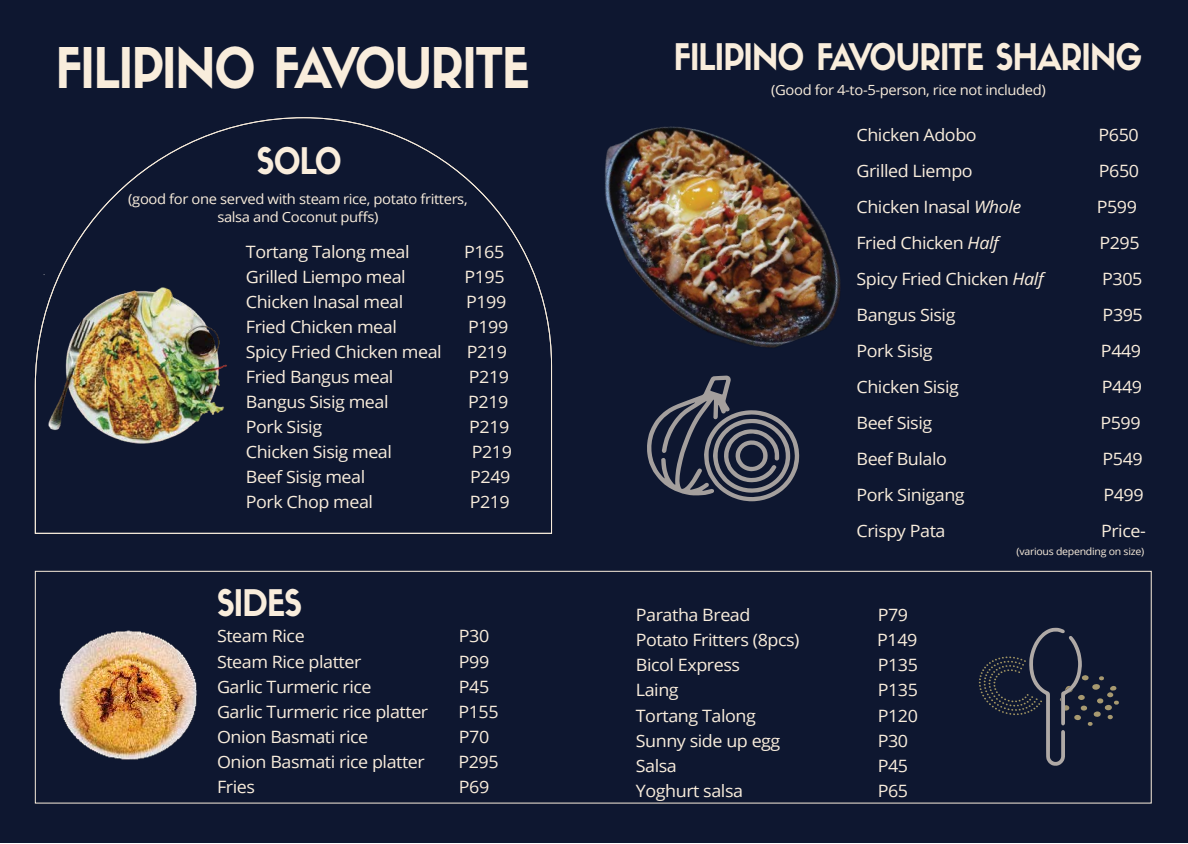
<style>
.page{position:relative;width:1188px;height:844px;background:#fff}
.page>*{position:absolute;margin:0;border:0;box-sizing:border-box;transform-origin:0 0}
.t1{font:55px "Sifonn Basic";letter-spacing:-.025em;color:#f9eddc;scale:.88 1}
.t2{font:36px "Sifonn Basic";letter-spacing:-.025em;color:#f9eddc;scale:.88 1}
.t3{font:17px "Open Sans";letter-spacing:-.025em;color:#f9eddc;scale:1.05 1}
.t4{font:14px/18px "Open Sans";letter-spacing:-.025em;color:#f9eddc;text-align:center;scale:1.05 1}
.t5{font:10px "Open Sans";letter-spacing:-.025em;color:#f9eddc;scale:1.05 1}
.s1{font-style:italic}
</style>
<div class="page">
<div style="left:0;top:1px;width:1187px;height:842px;background:#0e1730"></div>
<svg style="left:35px;top:117px;width:517px;height:417px"></svg>
<img style="left:551px;top:117px;width:290px;height:292px">
<svg style="left:978px;top:628px;width:140px;height:138px"></svg>
<img style="left:34px;top:599px;width:163px;height:195px">
<svg style="left:646px;top:375px;width:153px;height:126px"></svg>
<h1 class="t1" style="left:56px;top:32px;width:540px">FILIPINO FAVOURITE</h1>
<h2 class="t2" style="left:257px;top:137px;width:98px">SOLO</h2>
<p class="t4" style="left:128px;top:190px;width:324px">(good for one served with steam rice, potato fritters, salsa and Coconut puffs)</p>
<p class="t3" style="left:246px;top:240px;width:157px">Tortang Talong meal</p>
<p class="t3" style="left:464px;top:240px;width:40px">P165</p>
<p class="t3" style="left:246px;top:265px;width:154px">Grilled Liempo meal</p>
<p class="t3" style="left:464px;top:265px;width:40px">P195</p>
<p class="t3" style="left:246px;top:290px;width:151px">Chicken Inasal meal</p>
<p class="t3" style="left:466px;top:290px;width:40px">P199</p>
<p class="t3" style="left:246px;top:315px;width:145px">Fried Chicken meal</p>
<p class="t3" style="left:468px;top:315px;width:40px">P199</p>
<p class="t3" style="left:246px;top:340px;width:188px">Spicy Fried Chicken meal</p>
<p class="t3" style="left:466px;top:340px;width:40px">P219</p>
<p class="t3" style="left:246px;top:365px;width:142px">Fried Bangus meal</p>
<p class="t3" style="left:469px;top:365px;width:40px">P219</p>
<p class="t3" style="left:246px;top:390px;width:137px">Bangus Sisig meal</p>
<p class="t3" style="left:468px;top:390px;width:40px">P219</p>
<p class="t3" style="left:246px;top:415px;width:74px">Pork Sisig</p>
<p class="t3" style="left:469px;top:415px;width:40px">P219</p>
<p class="t3" style="left:246px;top:440px;width:141px">Chicken Sisig meal</p>
<p class="t3" style="left:471px;top:440px;width:40px">P219</p>
<p class="t3" style="left:246px;top:465px;width:115px">Beef Sisig meal</p>
<p class="t3" style="left:470px;top:465px;width:40px">P249</p>
<p class="t3" style="left:246px;top:490px;width:123px">Pork Chop meal</p>
<p class="t3" style="left:469px;top:490px;width:40px">P219</p>
<h2 class="t2" style="left:217px;top:579px;width:98px">SIDES</h2>
<p class="t3" style="left:217px;top:624px;width:85px">Steam Rice</p>
<p class="t3" style="left:459px;top:624px;width:30px">P30</p>
<p class="t3" style="left:217px;top:649px;width:139px">Steam Rice platter</p>
<p class="t3" style="left:459px;top:649px;width:30px">P99</p>
<p class="t3" style="left:217px;top:674px;width:149px">Garlic Turmeric rice</p>
<p class="t3" style="left:459px;top:674px;width:30px">P45</p>
<p class="t3" style="left:217px;top:699px;width:203px">Garlic Turmeric rice platter</p>
<p class="t3" style="left:458px;top:699px;width:40px">P155</p>
<p class="t3" style="left:217px;top:725px;width:145px">Onion Basmati rice</p>
<p class="t3" style="left:459px;top:725px;width:30px">P70</p>
<p class="t3" style="left:217px;top:750px;width:199px">Onion Basmati rice platter</p>
<p class="t3" style="left:458px;top:750px;width:40px">P295</p>
<p class="t3" style="left:217px;top:775px;width:38px">Fries</p>
<p class="t3" style="left:459px;top:775px;width:30px">P69</p>
<h2 class="t2" style="left:673px;top:33px;width:534px">FILIPINO FAVOURITE SHARING</h2>
<p class="t4" style="left:771px;top:81px;width:263px">(Good for 4-to-5-person, rice not included)</p>
<p class="t3" style="left:856px;top:123px;width:116px">Chicken Adobo</p>
<p class="t3" style="left:1098px;top:123px;width:40px">P650</p>
<p class="t3" style="left:856px;top:159px;width:112px">Grilled Liempo</p>
<p class="t3" style="left:1098px;top:159px;width:40px">P650</p>
<p class="t3" style="left:856px;top:195px;width:158px">Chicken Inasal <span class="s1">Whole</span></p>
<p class="t3" style="left:1096px;top:195px;width:40px">P599</p>
<p class="t3" style="left:856px;top:231px;width:137px">Fried Chicken <span class="s1">Half</span></p>
<p class="t3" style="left:1099px;top:231px;width:40px">P295</p>
<p class="t3" style="left:856px;top:267px;width:180px">Spicy Fried Chicken <span class="s1">Half</span></p>
<p class="t3" style="left:1101px;top:267px;width:40px">P305</p>
<p class="t3" style="left:856px;top:303px;width:96px">Bangus Sisig</p>
<p class="t3" style="left:1102px;top:303px;width:40px">P395</p>
<p class="t3" style="left:856px;top:339px;width:74px">Pork Sisig</p>
<p class="t3" style="left:1100px;top:339px;width:40px">P449</p>
<p class="t3" style="left:856px;top:375px;width:99px">Chicken Sisig</p>
<p class="t3" style="left:1101px;top:375px;width:40px">P449</p>
<p class="t3" style="left:856px;top:411px;width:74px">Beef Sisig</p>
<p class="t3" style="left:1100px;top:411px;width:40px">P599</p>
<p class="t3" style="left:856px;top:447px;width:88px">Beef Bulalo</p>
<p class="t3" style="left:1102px;top:447px;width:40px">P549</p>
<p class="t3" style="left:856px;top:483px;width:105px">Pork Sinigang</p>
<p class="t3" style="left:1103px;top:483px;width:40px">P499</p>
<p class="t3" style="left:856px;top:519px;width:86px">Crispy Pata</p>
<p class="t3" style="left:1100px;top:519px;width:44px">Price-</p>
<p class="t5" style="left:1016px;top:544px;width:123px">(various depending on size)</p>
<p class="t3" style="left:635px;top:603px;width:111px">Paratha Bread</p>
<p class="t3" style="left:877px;top:603px;width:30px">P79</p>
<p class="t3" style="left:635px;top:628px;width:157px">Potato Fritters (8pcs)</p>
<p class="t3" style="left:877px;top:628px;width:40px">P149</p>
<p class="t3" style="left:635px;top:653px;width:101px">Bicol Express</p>
<p class="t3" style="left:877px;top:653px;width:40px">P135</p>
<p class="t3" style="left:635px;top:678px;width:42px">Laing</p>
<p class="t3" style="left:877px;top:678px;width:40px">P135</p>
<p class="t3" style="left:635px;top:703px;width:116px">Tortang Talong</p>
<p class="t3" style="left:877px;top:703px;width:40px">P120</p>
<p class="t3" style="left:635px;top:728px;width:139px">Sunny side up egg</p>
<p class="t3" style="left:877px;top:728px;width:30px">P30</p>
<p class="t3" style="left:635px;top:753px;width:41px">Salsa</p>
<p class="t3" style="left:877px;top:753px;width:30px">P45</p>
<p class="t3" style="left:635px;top:778px;width:104px">Yoghurt salsa</p>
<p class="t3" style="left:877px;top:778px;width:30px">P65</p>
</div>
